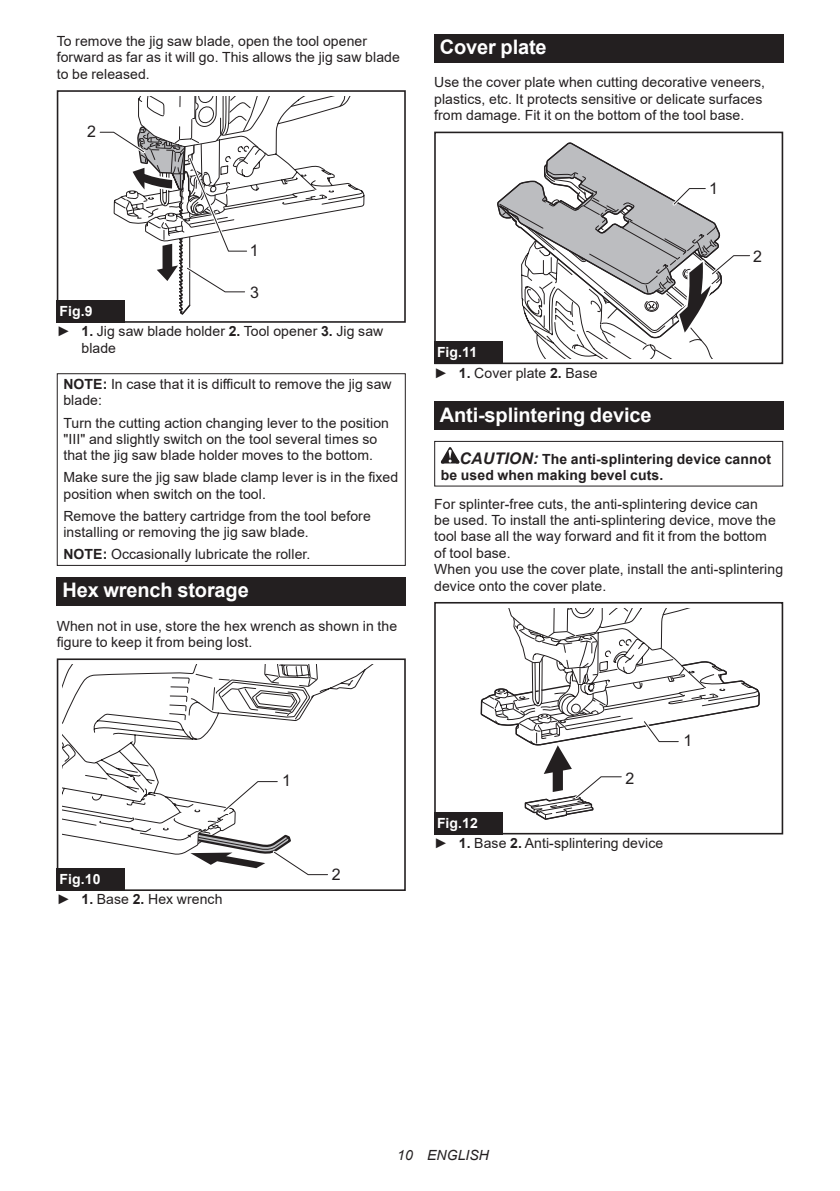
<style>
.page{position:relative;width:840px;height:1191px;background:#fff}
.page>*{position:absolute;margin:0;border:0;box-sizing:border-box;transform-origin:0 0}
.t1{font:700 20px "Arial";letter-spacing:-.01em;color:#fff}
.t2{font:16px "Arial";color:#231f20}
.t3{font:14px/16.4px "Arial";letter-spacing:.005em;color:#231f20}
.t4{font:700 14px/16.4px "Arial";letter-spacing:.005em;color:#231f20}
.t5{font:italic 14px "Arial";letter-spacing:.005em;color:#231f20}
.s1{font-weight:700;color:#fff}
.s2{font-weight:700}
.s3{font-style:italic;font-size:16px}
</style>
<div class="page">
<div style="left:57px;top:90px;width:348px;height:233px;border:2px solid #231f20"></div>
<svg style="left:97px;top:90px;width:263px;height:225px"></svg>
<div style="left:57px;top:300px;width:68px;height:23px;background:#231f20"></div>
<div style="left:57px;top:373px;width:348px;height:193px;border:1px solid #231f20"></div>
<div style="left:57px;top:577px;width:348px;height:29px;background:#231f20"></div>
<svg style="left:62px;top:664px;width:312px;height:114px"></svg>
<div style="left:57px;top:658px;width:348px;height:233px;border:2px solid #231f20"></div>
<svg style="left:62px;top:778px;width:266px;height:98px"></svg>
<div style="left:57px;top:868px;width:68px;height:23px;background:#231f20"></div>
<div style="left:434px;top:34px;width:348px;height:29px;background:#231f20"></div>
<div style="left:434px;top:132px;width:348px;height:232px;border:2px solid #231f20"></div>
<svg style="left:491px;top:133px;width:261px;height:225px"></svg>
<div style="left:434px;top:341px;width:68px;height:23px;background:#231f20"></div>
<div style="left:434px;top:401px;width:348px;height:29px;background:#231f20"></div>
<svg style="left:440px;top:447px;width:19px;height:16px"></svg>
<div style="left:434px;top:441px;width:348px;height:45px;border:1px solid #231f20"></div>
<div style="left:434px;top:602px;width:348px;height:232px;border:2px solid #231f20"></div>
<svg style="left:480px;top:608px;width:280px;height:216px"></svg>
<div style="left:434px;top:812px;width:68px;height:22px;background:#231f20"></div>
<p class="t3" style="left:57px;top:33px;width:344px">To remove the jig saw blade, open the tool opener forward as far as it will go. This allows the jig saw blade to be released.</p>
<p class="t2" style="left:87px;top:121px;width:10px">2</p>
<p class="t2" style="left:249px;top:240px;width:10px">1</p>
<p class="t2" style="left:250px;top:282px;width:10px">3</p>
<p class="t3" style="left:57px;top:301px;width:328px;line-height:20.2px"><span class="s1">Fig.9<br></span>► <span class="s2">1.</span> Jig saw blade holder <span class="s2">2.</span> Tool opener <span class="s2">3.</span> Jig saw</p>
<p class="t3" style="left:81px;top:339px;width:36px">blade</p>
<p class="t3" style="left:63px;top:376px;width:329px"><span class="s2">NOTE:</span> In case that it is difficult to remove the jig saw blade:</p>
<p class="t3" style="left:63px;top:414px;width:327px">Turn the cutting action changing lever to the position "III" and slightly switch on the tool several times so that the jig saw blade holder moves to the bottom.</p>
<p class="t3" style="left:63px;top:469px;width:336px">Make sure the jig saw blade clamp lever is in the fixed position when switch on the tool.</p>
<p class="t3" style="left:63px;top:507px;width:309px">Remove the battery cartridge from the tool before installing or removing the jig saw blade.</p>
<p class="t3" style="left:63px;top:546px;width:248px"><span class="s2">NOTE:</span> Occasionally lubricate the roller.</p>
<h1 class="t1" style="left:62px;top:576px;width:188px">Hex wrench storage</h1>
<p class="t3" style="left:57px;top:617px;width:342px">When not in use, store the hex wrench as shown in the figure to keep it from being lost.</p>
<p class="t3" style="left:57px;top:869px;width:167px;line-height:20.2px"><span class="s1">Fig.10<br></span>► <span class="s2">1.</span> Base <span class="s2">2.</span> Hex wrench</p>
<p class="t2" style="left:282px;top:770px;width:10px">1</p>
<p class="t2" style="left:332px;top:863px;width:10px">2</p>
<h1 class="t1" style="left:439px;top:33px;width:108px">Cover plate</h1>
<p class="t3" style="left:434px;top:74px;width:332px">Use the cover plate when cutting decorative veneers, plastics, etc. It protects sensitive or delicate surfaces from damage. Fit it on the bottom of the tool base.</p>
<p class="t2" style="left:708px;top:178px;width:10px">1</p>
<p class="t2" style="left:752px;top:246px;width:10px">2</p>
<p class="t3" style="left:434px;top:342px;width:165px;line-height:20.2px"><span class="s1">Fig.11<br></span>► <span class="s2">1.</span> Cover plate <span class="s2">2.</span> Base</p>
<h1 class="t1" style="left:439px;top:400px;width:213px">Anti-splintering device</h1>
<p class="t4" style="left:440px;top:450px;width:331px;text-indent:19px"><span class="s3">CAUTION:</span> The anti-splintering device cannot be used when making bevel cuts.</p>
<p class="t3" style="left:434px;top:495px;width:350px">For splinter-free cuts, the anti-splintering device can<br>be used. To install the anti-splintering device, move the tool base all the way forward and fit it from the bottom<br>of tool base.<br>When you use the cover plate, install the anti-splintering device onto the cover plate.</p>
<p class="t2" style="left:625px;top:768px;width:10px">2</p>
<p class="t3" style="left:434px;top:812px;width:230px;line-height:20.2px"><span class="s1">Fig.12<br></span>► <span class="s2">1.</span> Base <span class="s2">2.</span> Anti-splintering device</p>
<p class="t2" style="left:683px;top:730px;width:10px">1</p>
<p class="t5" style="left:397px;top:1146px;width:93px">10 ENGLISH</p>
</div>
